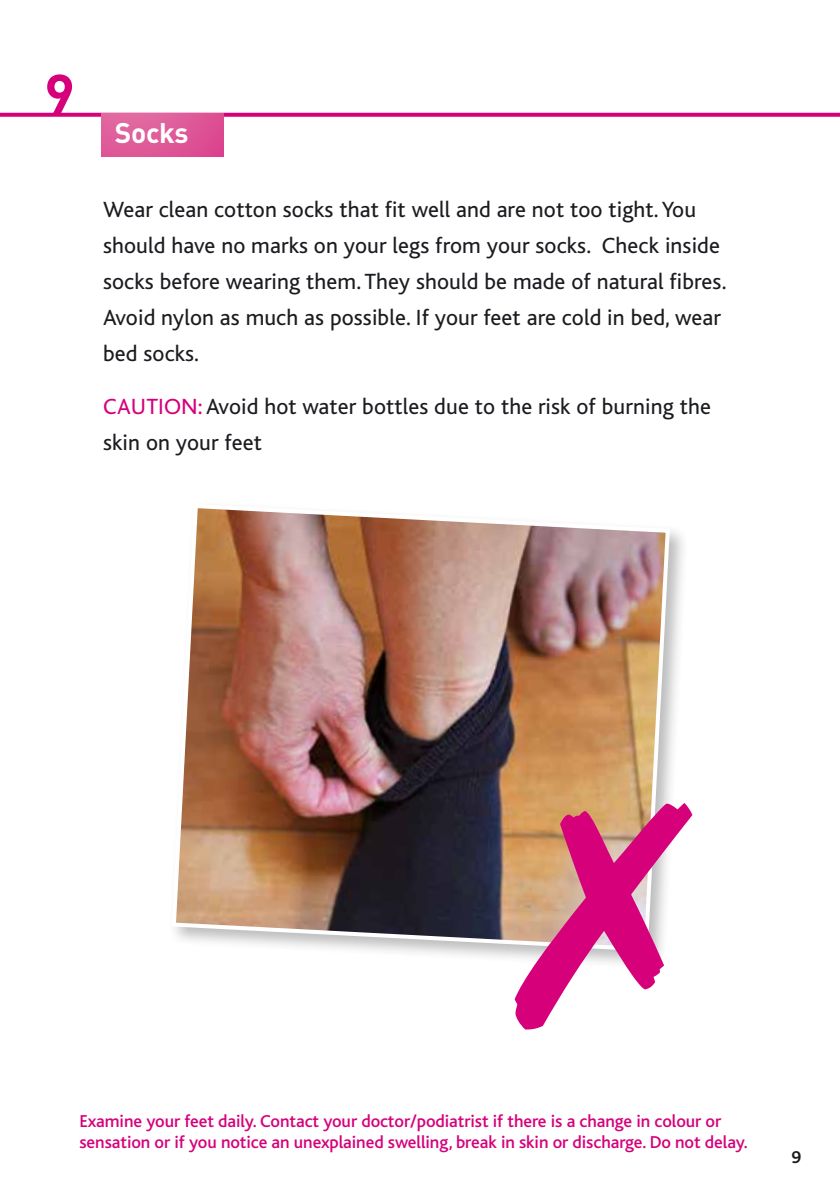
<style>
.page{position:relative;width:840px;height:1191px;background:#fff}
.page>*{position:absolute;margin:0;border:0;box-sizing:border-box;transform-origin:0 0}
.t1{font:56px "Converse DIN Bold";color:#d6007b}
.t2{font:28px "Converse DIN Bold";letter-spacing:-.01em;color:#fff}
.t3{font:23px/36px "Bliss";letter-spacing:.005em;color:#1b1c20}
.t4{font:500 18px/21.6px "Bliss";letter-spacing:-.005em;color:#d6007b}
.t5{font:700 18px "Bliss";color:#1b1c20}
.s1{color:#d6007b}
</style>
<div class="page">
<svg style="left:0;top:113px;width:839px;height:4px;background:#d81083"></svg>
<div style="left:101px;top:113px;width:123px;height:43px;background:linear-gradient(to right,#e0679f,#dd4d92)"></div>
<div style="left:168px;top:500px;width:521px;height:471px;background:#1b1c20;opacity:.3"></div>
<img style="left:170px;top:502px;width:501px;height:451px">
<svg style="left:514px;top:803px;width:178px;height:226px"></svg>
<h1 class="t1" style="left:44px;top:58px;width:32px">9</h1>
<p class="t2" style="left:115px;top:115px;width:75px">Socks</p>
<p class="t3" style="left:103px;top:192px;width:624px">Wear clean cotton socks that fit well and are not too tight. You should have no marks on your legs from your socks. Check inside socks before wearing them. They should be made of natural fibres.<br>Avoid nylon as much as possible. If your feet are cold in bed, wear bed socks.</p>
<p class="t3" style="left:103px;top:389px;width:609px"><span class="s1">CAUTION:</span> Avoid hot water bottles due to the risk of burning the skin on your feet</p>
<p class="t4" style="left:79px;top:1110px;width:669px">Examine your feet daily. Contact your doctor/podiatrist if there is a change in colour or sensation or if you notice an unexplained swelling, break in skin or discharge. Do not delay.</p>
<p class="t5" style="left:791px;top:1148px;width:11px">9</p>
</div>
